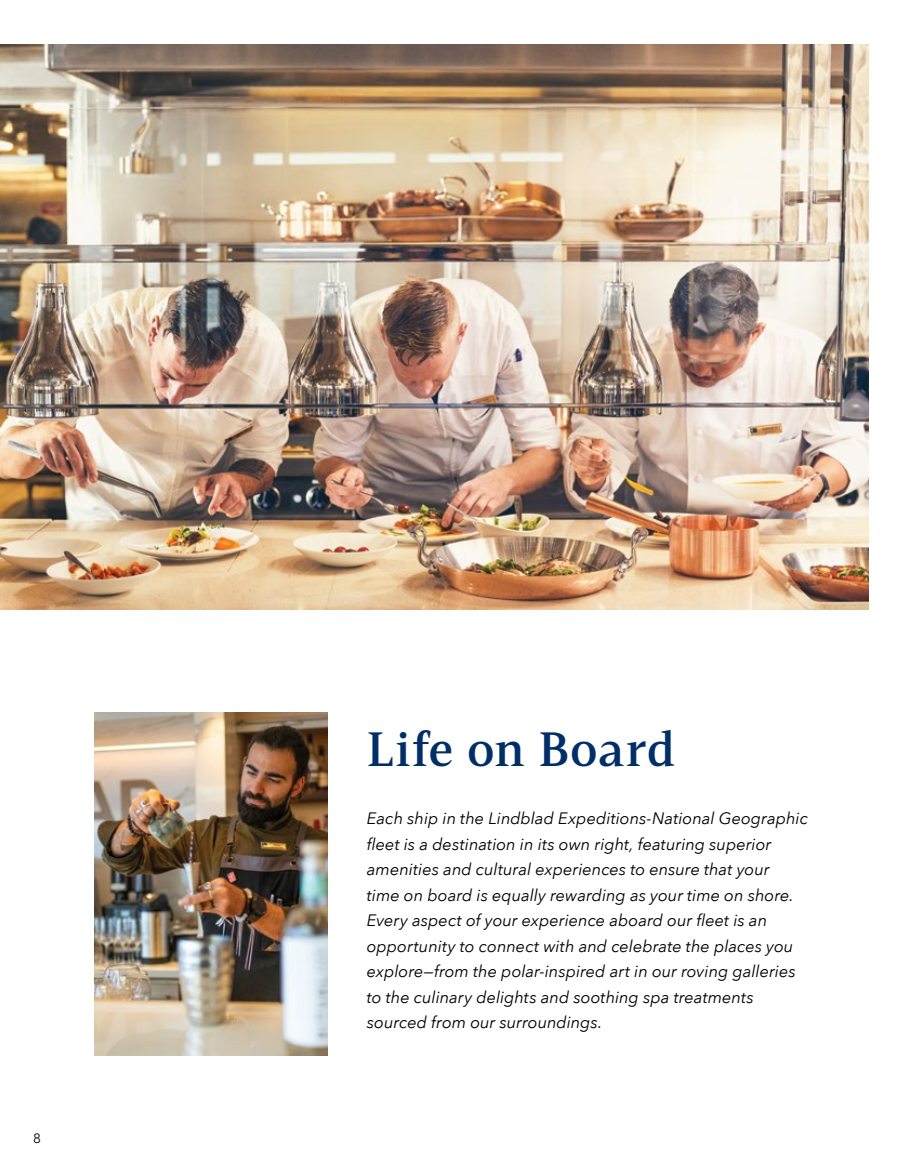
<style>
.page{position:relative;width:905px;height:1175px;background:#fff}
.page>*{position:absolute;margin:0;border:0;box-sizing:border-box;transform-origin:0 0}
.t1{font:48px "Mandrelex Nor Dem";letter-spacing:.015em;color:#002f68}
.t2{font:italic 16.5px/25.5px "Avenir Next";color:#000}
.t3{font:13.5px "Avenir Next";color:#000}
</style>
<div class="page">
<img style="left:0;top:44px;width:868px;height:566px">
<img style="left:94px;top:712px;width:233px;height:343px">
<p class="t3" style="left:33px;top:1126px;width:9px">8</p>
<h1 class="t1" style="left:367px;top:721px;width:310px">Life on Board</h1>
<p class="t2" style="left:367px;top:805px;width:442px">Each ship in the Lindblad Expeditions-National Geographic fleet is a destination in its own right, featuring superior amenities and cultural experiences to ensure that your<br>time on board is equally rewarding as your time on shore.<br>Every aspect of your experience aboard our fleet is an opportunity to connect with and celebrate the places you explore—from the polar-inspired art in our roving galleries to the culinary delights and soothing spa treatments sourced from our surroundings.</p>
</div>
